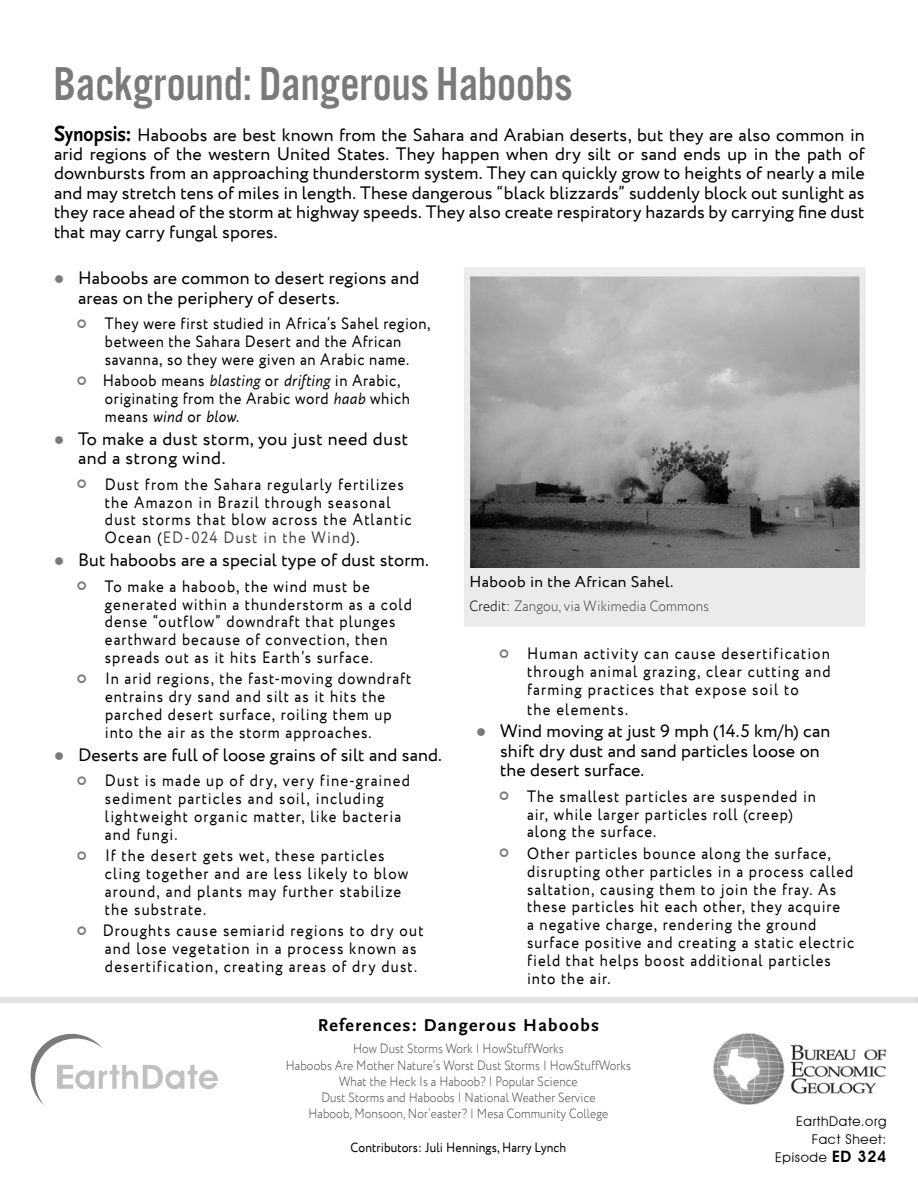
<style>
.page{position:relative;width:918px;height:1188px;background:#fff}
.page>*{position:absolute;margin:0;border:0;box-sizing:border-box;transform-origin:0 0}
.t1{font:49.35px "Alternate Got No 3 D";color:#7a7a7a}
.t2{font:18px/19.4px "Circe";letter-spacing:.01em;color:#000}
.t3{font:18px/19.5px "Circe";letter-spacing:.03em;color:#000}
.t4{font:700 18px "Scala Sans Pro";letter-spacing:.075em;color:#000}
.t5{font:16.5px/18px "Circe";letter-spacing:.07em;color:#000;scale:.9 1}
.t6{font:16.5px/18px "Circe";letter-spacing:.04em;color:#000;scale:.9 1}
.t7{font:15.75px "Circe";letter-spacing:.025em;color:#000}
.t8{font:300 15px "Circe";letter-spacing:.01em;color:#474747;scale:.9 1}
.t9{font:300 13.5px/16.2px "Circe";letter-spacing:.01em;color:#4b4b4b;text-align:center;scale:.87 1}
.t10{font:13.5px "Circe";letter-spacing:.01em;color:#000;scale:.9 1}
.t11{font:13.5px/18px "Avant Garde IT Cby BT";letter-spacing:.05em;color:#000;text-align:right}
.s1{font-family:"Scala Sans Pro";font-weight:700;font-size:22.95px}
.s2{font-family:"Scala Sans Pro";font-weight:700;font-size:21.3px}
.s3{color:#7a7a7a}
.s4{font-style:italic}
.s5{color:#474747}
.s6{color:#000}
.s7{font-weight:600;font-size:15.75px}
</style>
<div class="page">
<div style="left:464px;top:267px;width:401px;height:360px;background:#ebebeb"></div>
<svg style="left:464px;top:268px;width:402px;height:309px;background:#9c9c9c"></svg>
<img style="left:713px;top:1034px;width:173px;height:71px">
<svg style="left:30px;top:1033px;width:188px;height:72px"></svg>
<div style="left:0;top:998px;width:918px;height:5px;background:#e2e2e2"></div>
<h1 class="t1" style="left:53px;top:58px;width:520px">Background: Dangerous Haboobs</h1>
<p class="t2" style="left:54px;top:125px;width:812px;text-align:justify"><span class="s1">S</span><span class="s2">ynopsis:</span> Haboobs are best known from the Sahara and Arabian deserts, but they are also common in arid regions of the western United States. They happen when dry silt or sand ends up in the path of downbursts from an approaching thunderstorm system. They can quickly grow to heights of nearly a mile and may stretch tens of miles in length. These dangerous “black blizzards” suddenly block out sunlight as they race ahead of the storm at highway speeds. They also create respiratory hazards by carrying fine dust that may carry fungal spores.</p>
<p class="t2" style="left:78px;top:269px;width:343px;text-indent:-24px"><span class="s3">●</span> Haboobs are common to desert regions and areas on the periphery of deserts.</p>
<p class="t6" style="left:105px;top:315px;width:363px">They were first studied in Africa’s Sahel region, between the Sahara Desert and the African savanna, so they were given an Arabic name.</p>
<p class="t6" style="left:103px;top:372px;width:343px">Haboob means <span class="s4">blasting</span> or <span class="s4">drifting</span> in Arabic, originating from the Arabic word <span class="s4">haab</span> which means <span class="s4">wind</span> or <span class="s4">blow</span>.</p>
<p class="t3" style="left:78px;top:429px;width:332px;text-indent:-24px"><span class="s3">●</span> To make a dust storm, you just need dust and a strong wind.</p>
<p class="t5" style="left:105px;top:476px;width:342px">Dust from the Sahara regularly fertilizes the Amazon in Brazil through seasonal dust storms that blow across the Atlantic Ocean (<span class="s5">ED-024 Dust in the Wind</span>).</p>
<p class="t2" style="left:54px;top:551px;width:376px"><span class="s3">●</span> But haboobs are a special type of dust storm.</p>
<p class="t5" style="left:105px;top:578px;width:343px">To make a haboob, the wind must be generated within a thunderstorm as a cold dense “outflow” downdraft that plunges earthward because of convection, then spreads out as it hits Earth’s surface.</p>
<p class="t5" style="left:105px;top:670px;width:342px">In arid regions, the fast-moving downdraft entrains dry sand and silt as it hits the parched desert surface, roiling them up into the air as the storm approaches.</p>
<p class="t2" style="left:54px;top:746px;width:390px"><span class="s3">●</span> Deserts are full of loose grains of silt and sand.</p>
<p class="t5" style="left:105px;top:772px;width:340px">Dust is made up of dry, very fine-grained sediment particles and soil, including lightweight organic matter, like bacteria and fungi.</p>
<p class="t5" style="left:105px;top:847px;width:338px">If the desert gets wet, these particles cling together and are less likely to blow around, and plants may further stabilize the substrate.</p>
<p class="t5" style="left:103px;top:922px;width:358px">Droughts cause semiarid regions to dry out and lose vegetation in a process known as desertification, creating areas of dry dust.</p>
<p class="t7" style="left:470px;top:572px;width:205px">Haboob in the African Sahel.</p>
<p class="t8" style="left:470px;top:596px;width:268px"><span class="s6">Credit:</span> Zangou, via Wikimedia Commons</p>
<p class="t5" style="left:527px;top:645px;width:339px;text-align:justify">Human activity can cause desertification through animal grazing, clear cutting and farming practices that expose soil to</p>
<p class="t5" style="left:527px;top:701px;width:114px">the elements.</p>
<p class="t2" style="left:500px;top:722px;width:332px;text-indent:-24px"><span class="s3">●</span> Wind moving at just 9 mph (14.5 km/h) can shift dry dust and sand particles loose on the desert surface.</p>
<p class="t5" style="left:527px;top:788px;width:322px">The smallest particles are suspended in air, while larger particles roll (creep) along the surface.</p>
<p class="t5" style="left:527px;top:845px;width:365px">Other particles bounce along the surface, disrupting other particles in a process called saltation, causing them to join the fray. As these particles hit each other, they acquire<br>a negative charge, rendering the ground surface positive and creating a static electric field that helps boost additional particles into the air.</p>
<p class="t4" style="left:318px;top:1014px;width:283px">References: Dangerous Haboobs</p>
<p class="t9" style="left:286px;top:1041px;width:398px">How Dust Storms Work | HowStuffWorks<br>Haboobs Are Mother Nature’s Worst Dust Storms | HowStuffWorks What the Heck Is a Haboob? | Popular Science<br>Dust Storms and Haboobs | National Weather Service<br>Haboob, Monsoon, Nor’easter? | Mesa Community College</p>
<p class="t10" style="left:351px;top:1139px;width:241px">Contributors: Juli Hennings, Harry Lynch</p>
<p class="t11" style="left:775px;top:1113px;width:113px">EarthDate.org<br>Fact Sheet:<br>Episode <span class="s7">ED 324</span></p>
</div>
